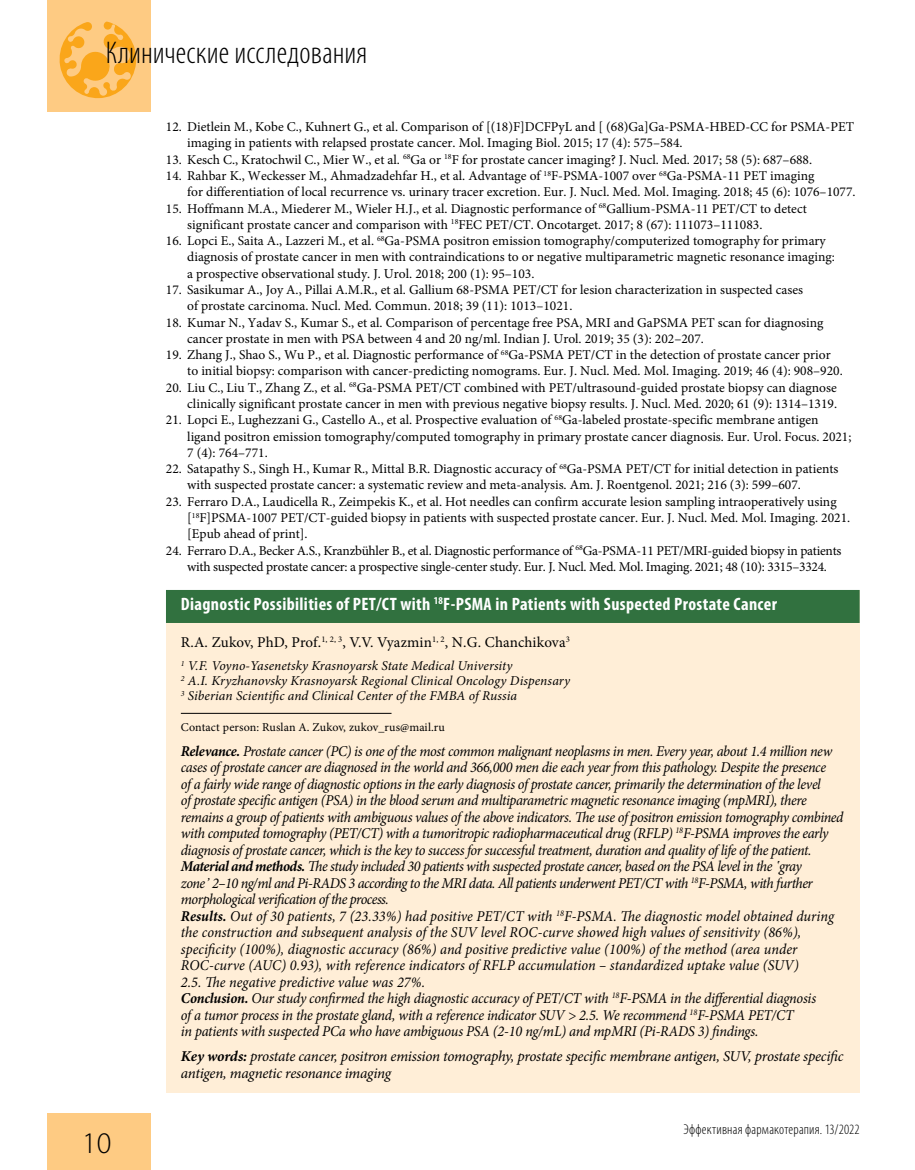
<style>
.page{position:relative;width:915px;height:1170px;background:#fff}
.page>*{position:absolute;margin:0;border:0;box-sizing:border-box;transform-origin:0 0}
.t1{font:300 condensed 31.5px "Myriad Pro";color:#000}
.t2{font:300 30px "Myriad Pro";color:#000}
.t3{font:700 condensed 18px "Myriad Pro";letter-spacing:.02em;color:#fff}
.t4{font:italic 15px/16.5px "Minion Pro";letter-spacing:-.025em;color:#000;scale:.95 1}
.t5{font:italic 15px/16.5px "Minion Pro";letter-spacing:-.025em;color:#000}
.t6{font:15px "Minion Pro";letter-spacing:.005em;color:#000}
.t7{font:300 condensed 14.25px "Myriad Pro";letter-spacing:.015em;color:#000}
.t8{font:13.5px/16.2px "Minion Pro";color:#000}
.t9{font:13.5px/16.2px "Minion Pro";letter-spacing:-.02em;color:#000;text-align:center}
.t10{font:italic 13.5px/15px "Minion Pro";letter-spacing:.005em;color:#000}
.t11{font:12px "Minion Pro";letter-spacing:.005em;color:#000}
.s1{font-weight:700}
.s2{font-family:"Times New Roman"}
</style>
<div class="page">
<div style="left:47px;top:1113px;width:103px;height:56px;background:#fecb83"></div>
<div style="left:47px;top:0;width:103px;height:111px;background:#fecb83"></div>
<svg style="left:59px;top:22px;width:78px;height:77px"></svg>
<div style="left:166px;top:590px;width:693px;height:501px;background:#ffeed7"></div>
<div style="left:166px;top:590px;width:693px;height:33px;background:#31713f"></div>
<hr style="left:181px;top:713px;width:210px;height:1px;background:#000">
<h1 class="t1" style="left:106px;top:34px;width:263px">Клинические исследования</h1>
<h2 class="t2" style="left:82px;top:1126px;width:31px">10</h2>
<p class="t8" style="left:187px;top:119px;width:668px;text-indent:-21px">12. Dietlein M., Kobe C., Kuhnert G., et al. Comparison of [(18)F]DCFPyL and [ (68)Ga]Ga-PSMA-HBED-CC for PSMA-PET imaging in patients with relapsed prostate cancer. Mol. Imaging Biol. 2015; 17 (4): 575–584.</p>
<p class="t8" style="left:166px;top:151px;width:647px">13. Kesch C., Kratochwil C., Mier W., et al. <sup>68</sup>Ga or <sup>18</sup>F for prostate cancer imaging? J. Nucl. Med. 2017; 58 (5): 687–688.</p>
<p class="t8" style="left:187px;top:168px;width:669px;text-indent:-21px">14. Rahbar K., Weckesser M., Ahmadzadehfar H., et al. Advantage of <sup>18</sup>F-PSMA-1007 over <sup>68</sup>Ga-PSMA-11 PET imaging<br>for differentiation of local recurrence vs. urinary tracer excretion. Eur. J. Nucl. Med. Mol. Imaging. 2018; 45 (6): 1076–1077.</p>
<p class="t8" style="left:187px;top:200px;width:621px;text-indent:-21px">15. Hoffmann M.A., Miederer M., Wieler H.J., et al. Diagnostic performance of <sup>68</sup>Gallium-PSMA-11 PET/CT to detect significant prostate cancer and comparison with <sup>18</sup>FEC PET/CT. Oncotarget. 2017; 8 (67): 111073–111083.</p>
<p class="t8" style="left:187px;top:233px;width:649px;text-indent:-21px">16. Lopci E., Saita A., Lazzeri M., et al. <sup>68</sup>Ga-PSMA positron emission tomography/computerized tomography for primary diagnosis of prostate cancer in men with contraindications to or negative multiparametric magnetic resonance imaging: a prospective observational study. J. Urol. 2018; 200 (1): 95–103.</p>
<p class="t8" style="left:187px;top:281px;width:617px;text-indent:-21px">17. Sasikumar A., Joy A., Pillai A.M.R., et al. Gallium 68-PSMA PET/CT for lesion characterization in suspected cases of prostate carcinoma. Nucl. Med. Commun. 2018; 39 (11): 1013–1021.</p>
<p class="t8" style="left:187px;top:314px;width:637px;text-indent:-21px">18. Kumar N., Yadav S., Kumar S., et al. Comparison of percentage free PSA, MRI and GaPSMA PET scan for diagnosing cancer prostate in men with PSA between 4 and 20 ng/ml. Indian J. Urol. 2019; 35 (3): 202–207.</p>
<p class="t8" style="left:187px;top:347px;width:656px;text-indent:-21px">19. Zhang J., Shao S., Wu P., et al. Diagnostic performance of <sup>68</sup>Ga-PSMA PET/CT in the detection of prostate cancer prior to initial biopsy: comparison with cancer-predicting nomograms. Eur. J. Nucl. Med. Mol. Imaging. 2019; 46 (4): 908–920.</p>
<p class="t8" style="left:166px;top:379px;width:672px;text-align:right">20. Liu C., Liu T., Zhang Z., et al. <sup>68</sup>Ga-PSMA PET/CT combined with PET/ultrasound-guided prostate biopsy can diagnose clinically significant prostate cancer in men with previous negative biopsy results. J. Nucl. Med. 2020; 61 (9): 1314–1319.</p>
<p class="t8" style="left:187px;top:412px;width:665px;text-indent:-21px">21. Lopci E., Lughezzani G., Castello A., et al. Prospective evaluation of <sup>68</sup>Ga-labeled prostate-specific membrane antigen ligand positron emission tomography/computed tomography in primary prostate cancer diagnosis. Eur. Urol. Focus. 2021;<br>7 (4): 764–771.</p>
<p class="t8" style="left:187px;top:461px;width:652px;text-indent:-21px">22. Satapathy S., Singh H., Kumar R., Mittal B.R. Diagnostic accuracy of <sup>68</sup>Ga-PSMA PET/CT for initial detection in patients with suspected prostate cancer: a systematic review and meta-analysis. Am. J. Roentgenol. 2021; 216 (3): 599–607.</p>
<p class="t8" style="left:187px;top:493px;width:664px;text-indent:-21px">23. Ferraro D.A., Laudicella R., Zeimpekis K., et al. Hot needles can confirm accurate lesion sampling intraoperatively using [<sup>18</sup>F]PSMA-1007 PET/CT-guided biopsy in patients with suspected prostate cancer. Eur. J. Nucl. Med. Mol. Imaging. 2021. [Epub ahead of print].</p>
<p class="t9" style="left:166px;top:542px;width:677px">24. Ferraro D.A., Becker A.S., Kranzbühler B., et al. Diagnostic performance of <sup>68</sup>Ga-PSMA-11 PET/MRI-guided biopsy in patients with suspected prostate cancer: a prospective single-center study. Eur. J. Nucl. Med. Mol. Imaging. 2021; 48 (10): 3315–3324.</p>
<h3 class="t3" style="left:181px;top:593px;width:597px">Diagnostic Possibilities of PET/CT with <sup>18</sup>F-PSMA in Patients with Suspected Prostate Cancer</h3>
<p class="t6" style="left:181px;top:631px;width:390px">R.A. Zukov, PhD, Prof.<sup>1,</sup> <sup>2,</sup> <sup>3</sup>, V.V. Vyazmin<sup>1,</sup> <sup>2</sup>, N.G. Chanchikova<sup>3</sup></p>
<p class="t10" style="left:181px;top:658px;width:390px"><sup>1</sup> V.F. Voyno-Yasenetsky Krasnoyarsk State Medical University<br><sup>2</sup> A.I. Kryzhanovsky Krasnoyarsk Regional Clinical Oncology Dispensary<br><sup>3</sup> Siberian Scientific and Clinical Center of the FMBA of Russia</p>
<p class="t11" style="left:181px;top:718px;width:265px">Contact person: Ruslan A. Zukov, zukov_rus@mail.ru</p>
<p class="t4" style="left:181px;top:742px;width:698px"><span class="s1">Relevance.</span> Prostate cancer (PC) is one of the most common malignant neoplasms in men. Every year, about 1.4 million new cases of prostate cancer are diagnosed in the world and 366,000 men die each year from this pathology. Despite the presence<br>of a fairly wide range of diagnostic options in the early diagnosis of prostate cancer, primarily the determination of the level<br>of prostate specific antigen (PSA) in the blood serum and multiparametric magnetic resonance imaging (mpMRI), there remains a group of patients with ambiguous values of the above indicators. The use of positron emission tomography combined with computed tomography (PET/CT) with a tumoritropic radiopharmaceutical drug (RFLP) <sup>18</sup>F-PSMA improves the early diagnosis of prostate cancer, which is the key to success for successful treatment, duration and quality of life of the patient.<br><span class="s1">Material and methods.</span> The study included 30 patients with suspected prostate cancer, based on the PSA level in the <span class="s2">ʽ</span>gray<br>zone<span class="s2">ʼ</span> 2–10 ng/ml and Pi-RADS 3 according to the MRI data. All patients underwent PET/CT with <sup>18</sup>F-PSMA, with further morphological verification of the process.<br><span class="s1">Results.</span> Out of 30 patients, 7 (23.33%) had positive PET/CT with <sup>18</sup>F-PSMA. The diagnostic model obtained during the construction and subsequent analysis of the SUV level ROC-curve showed high values of sensitivity (86%), specificity (100%), diagnostic accuracy (86%) and positive predictive value (100%) of the method (area under ROC-curve (AUC) 0.93), with reference indicators of RFLP accumulation – standardized uptake value (SUV)<br>2.5. The negative predictive value was 27%.<br><span class="s1">Conclusion.</span> Our study confirmed the high diagnostic accuracy of PET/CT with <sup>18</sup>F-PSMA in the differential diagnosis<br>of a tumor process in the prostate gland, with a reference indicator SUV &gt; 2.5. We recommend <sup>18</sup>F-PSMA PET/CT<br>in patients with suspected PCa who have ambiguous PSA (2-10 ng/mL) and mpMRI (Pi-RADS 3) findings.</p>
<p class="t5" style="left:181px;top:1048px;width:664px"><span class="s1">Key words:</span> prostate cancer, positron emission tomography, prostate specific membrane antigen, SUV, prostate specific antigen, magnetic resonance imaging</p>
<p class="t7" style="left:683px;top:1120px;width:178px">Эффективная фармакотерапия. 13/2022</p>
</div>
